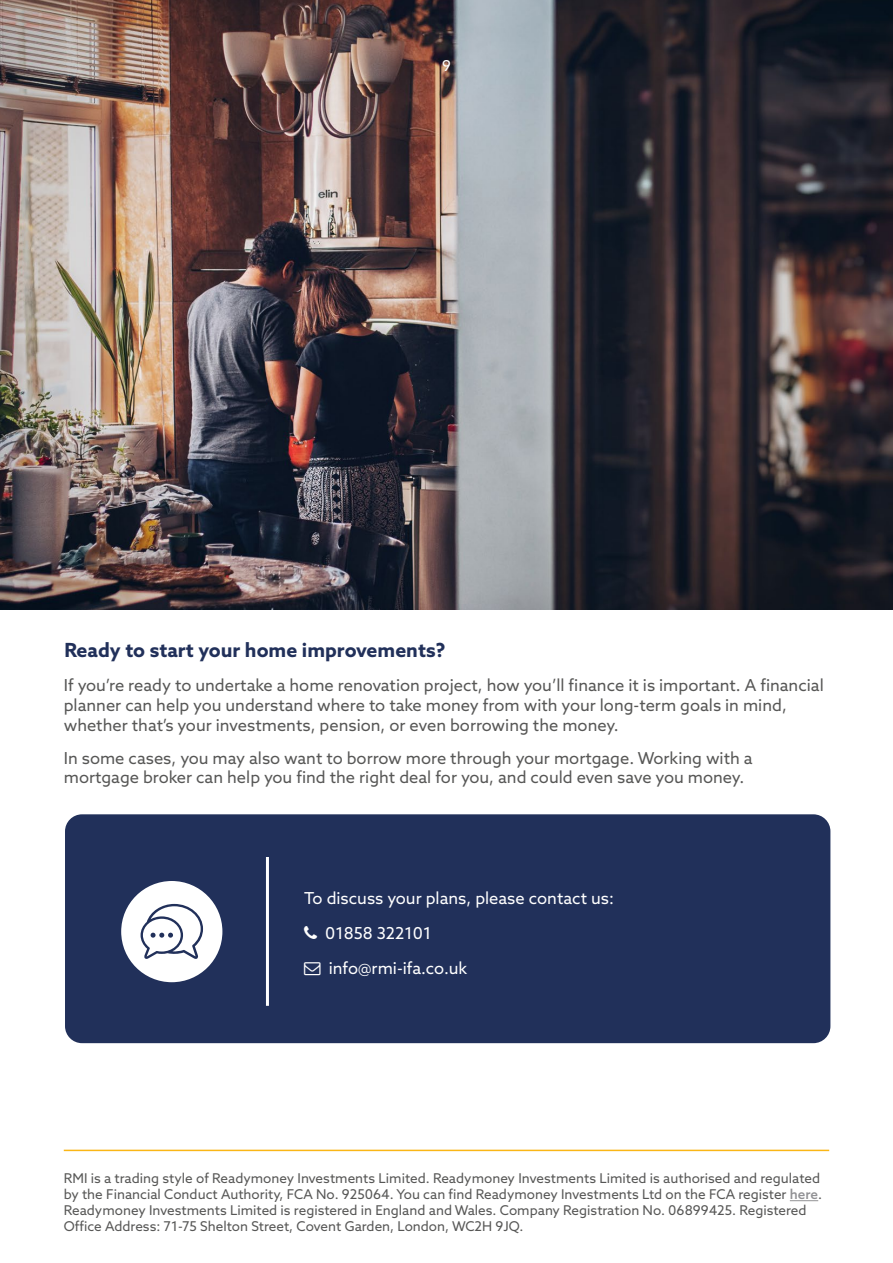
<style>
.page{position:relative;width:893px;height:1263px;background:#fff}
.page>*{position:absolute;margin:0;border:0;box-sizing:border-box;transform-origin:0 0}
.t1{font:700 19.5px "Azo Sans";color:#21305a}
.t2{font:16.5px/19.8px "Azo Sans";color:#575756}
.t3{font:16.5px "Azo Sans";color:#fff}
.t4{font:15px "Azo Sans";color:#fff}
.t5{font:13.5px/16.2px "Azo Sans";color:#575756}
.s1{font-weight:500;color:#929295}
</style>
<div class="page">
<img style="left:0;top:0;width:893px;height:610px">
<div style="left:65px;top:814px;width:765px;height:229px;background:#21305a;border-radius:17px"></div>
<hr style="left:266px;top:857px;width:3px;height:149px;background:#fff">
<div style="left:121px;top:881px;width:101px;height:101px;background:#fff;border-radius:50%"></div>
<svg style="left:141px;top:904px;width:62px;height:55px"></svg>
<hr style="left:64px;top:1150px;width:765px;height:1px;background:#fab616">
<svg style="left:790px;top:1200px;width:28px;height:1px"></svg>
<p class="t4" style="left:442px;top:56px;width:10px">9</p>
<p class="t1" style="left:64px;top:637px;width:383px">Ready to start your home improvements?</p>
<p class="t2" style="left:64px;top:675px;width:761px">If you’re ready to undertake a home renovation project, how you’ll finance it is important. A financial planner can help you understand where to take money from with your long-term goals in mind, whether that’s your investments, pension, or even borrowing the money.</p>
<p class="t2" style="left:64px;top:747px;width:690px">In some cases, you may also want to borrow more through your mortgage. Working with a mortgage broker can help you find the right deal for you, and could even save you money.</p>
<p class="t3" style="left:304px;top:887px;width:311px">To discuss your plans, please contact us:</p>
<p class="t3" style="left:325px;top:922px;width:108px">01858 322101</p>
<p class="t3" style="left:329px;top:957px;width:140px">info@rmi-ifa.co.uk</p>
<p class="t5" style="left:64px;top:1170px;width:760px">RMI is a trading style of Readymoney Investments Limited. Readymoney Investments Limited is authorised and regulated by the Financial Conduct Authority, FCA No. 925064. You can find Readymoney Investments Ltd on the FCA register <span class="s1">here</span>.<br>Readymoney Investments Limited is registered in England and Wales. Company Registration No. 06899425. Registered Office Address: 71-75 Shelton Street, Covent Garden, London, WC2H 9JQ.</p>
</div>
